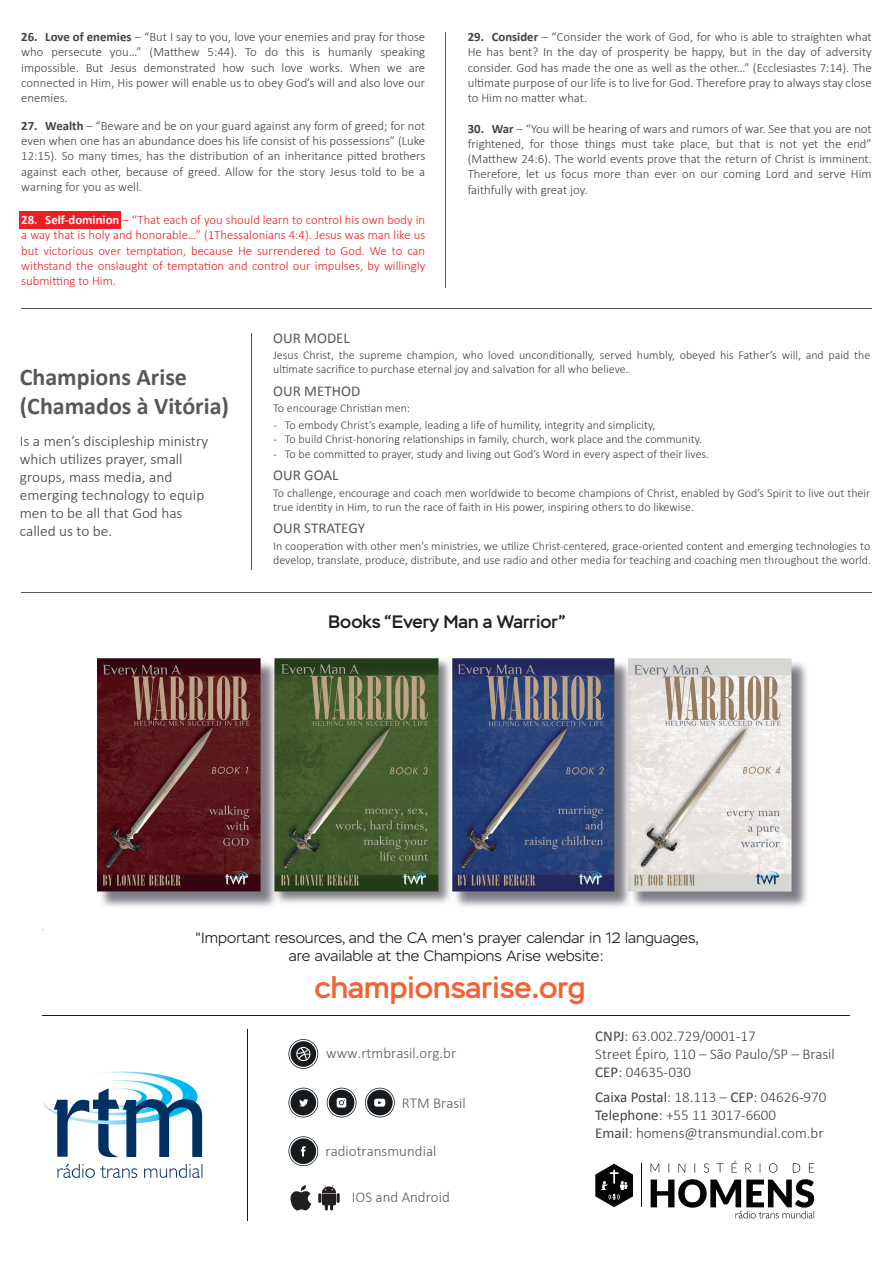
<style>
.page{position:relative;width:893px;height:1263px;background:#fff}
.page>*{position:absolute;margin:0;border:0;box-sizing:border-box;transform-origin:0 0}
.t1{font:500 30px "Stem";color:#f16336}
.t2{font:700 24px/28.8px "Calibri";color:#57585a}
.t3{font:500 18px "Stem";color:#231f20}
.t4{font:300 15px/18px "Calibri";color:#434143}
.t5{font:300 15px/18px "Calibri";color:#3e3e3f}
.t6{font:300 15px/18px "Stem";color:#231f20;text-align:center}
.t7{font:300 15px "Calibri";color:#58595b}
.t8{font:15px "Calibri";color:#57585a}
.t9{font:300 12.75px/15.3px "Calibri";color:#424043;text-align:justify}
.t10{font:300 12.75px/15.3px "Calibri";color:#ee1d23;text-align:justify}
.t11{font:300 12px/14.4px "Calibri";color:#3e3e3f}
.s1{font-weight:700}
.s2{font-weight:700;color:#fff}
.s3{font-weight:400}
</style>
<div class="page">
<div style="left:20px;top:212px;width:101px;height:17px;background:#ee1d23"></div>
<hr style="left:445px;top:32px;width:1px;height:255px;background:#58595b">
<hr style="left:21px;top:308px;width:851px;height:1px;background:#58595b">
<hr style="left:21px;top:592px;width:851px;height:1px;background:#58595b">
<hr style="left:251px;top:333px;width:1px;height:236px;background:#58595b">
<hr style="left:43px;top:1015px;width:807px;height:1px;background:#171b1d">
<hr style="left:247px;top:1029px;width:1px;height:191px;background:#171b1d">
<img style="left:98px;top:658px;width:709px;height:249px">
<svg style="left:58px;top:1164px;width:144px;height:14px"></svg>
<svg style="left:43px;top:1071px;width:159px;height:86px"></svg>
<svg style="left:651px;top:1161px;width:163px;height:11px"></svg>
<hr style="left:641px;top:1163px;width:1px;height:44px;background:#040503">
<svg style="left:595px;top:1164px;width:38px;height:43px"></svg>
<svg style="left:651px;top:1179px;width:163px;height:40px"></svg>
<svg style="left:318px;top:1185px;width:22px;height:25px"></svg>
<svg style="left:290px;top:1185px;width:21px;height:26px"></svg>
<svg style="left:288px;top:1136px;width:30px;height:30px"></svg>
<svg style="left:288px;top:1039px;width:30px;height:30px"></svg>
<svg style="left:288px;top:1088px;width:30px;height:29px"></svg>
<svg style="left:365px;top:1088px;width:30px;height:29px"></svg>
<svg style="left:327px;top:1088px;width:29px;height:29px"></svg>
<p class="t9" style="left:21px;top:29px;width:405px"><span class="s1">26. Love of enemies</span> – “But I say to you, love your enemies and pray for those who persecute you…” (Matthew 5:44). To do this is humanly speaking impossible. But Jesus demonstrated how such love works. When we are connected in Him, His power will enable us to obey God’s will and also love our enemies.</p>
<p class="t9" style="left:21px;top:118px;width:405px"><span class="s1">27. Wealth</span> – “Beware and be on your guard against any form of greed; for not even when one has an abundance does his life consist of his possessions” (Luke 12:15). So many times, has the distribution of an inheritance pitted brothers against each other, because of greed. Allow for the story Jesus told to be a warning for you as well.</p>
<p class="t10" style="left:21px;top:212px;width:405px"><span class="s2">28. Self-dominion</span> – “That each of you should learn to control his own body in a way that is holy and honorable…” (1Thessalonians 4:4). Jesus was man like us but victorious over temptation, because He surrendered to God. We to can withstand the onslaught of temptation and control our impulses, by willingly submitting to Him.</p>
<p class="t8" style="left:273px;top:328px;width:78px">OUR MODEL</p>
<p class="t9" style="left:468px;top:29px;width:406px"><span class="s1">29. Consider</span> – “Consider the work of God, for who is able to straighten what He has bent? In the day of prosperity be happy, but in the day of adversity consider. God has made the one as well as the other…” (Ecclesiastes 7:14). The ultimate purpose of our life is to live for God. Therefore pray to always stay close to Him no matter what.</p>
<p class="t9" style="left:468px;top:121px;width:406px"><span class="s1">30. War</span> – “You will be hearing of wars and rumors of war. See that you are not frightened, for those things must take place, but that is not yet the end” (Matthew 24:6). The world events prove that the return of Christ is imminent.<br>Therefore, let us focus more than ever on our coming Lord and serve Him faithfully with great joy.</p>
<h2 class="t2" style="left:20px;top:362px;width:211px">Champions Arise (Chamados à Vitória)</h2>
<p class="t5" style="left:20px;top:432px;width:190px">Is a men’s discipleship ministry which utilizes prayer, small groups, mass media, and emerging technology to equip men to be all that God has called us to be.</p>
<p class="t11" style="left:273px;top:348px;width:599px">Jesus Christ, the supreme champion, who loved unconditionally, served humbly, obeyed his Father’s will, and paid the ultimate sacrifice to purchase eternal joy and salvation for all who believe.</p>
<p class="t8" style="left:273px;top:381px;width:89px">OUR METHOD</p>
<p class="t11" style="left:273px;top:401px;width:138px">To encourage Christian men:</p>
<p class="t11" style="left:274px;top:418px;width:383px">- To embody Christ’s example, leading a life of humility, integrity and simplicity,</p>
<p class="t11" style="left:274px;top:432px;width:430px">- To build Christ-honoring relationships in family, church, work place and the community.</p>
<p class="t11" style="left:274px;top:446px;width:437px">- To be committed to prayer, study and living out God’s Word in every aspect of their lives.</p>
<p class="t8" style="left:273px;top:466px;width:67px">OUR GOAL</p>
<p class="t11" style="left:273px;top:485px;width:599px">To challenge, encourage and coach men worldwide to become champions of Christ, enabled by God’s Spirit to live out their true identity in Him, to run the race of faith in His power, inspiring others to do likewise.</p>
<p class="t11" style="left:273px;top:539px;width:599px">In cooperation with other men’s ministries, we utilize Christ-centered, grace-oriented content and emerging technologies to develop, translate, produce, distribute, and use radio and other media for teaching and coaching men throughout the world.</p>
<p class="t8" style="left:273px;top:519px;width:93px">OUR STRATEGY</p>
<h3 class="t3" style="left:328px;top:610px;width:239px">Books “Every Man a Warrior”</h3>
<p class="t6" style="left:195px;top:928px;width:505px">"Important resources, and the CA men's prayer calendar in 12 languages, are available at the Champions Arise website:</p>
<h1 class="t1" style="left:315px;top:969px;width:272px">championsarise.org</h1>
<p class="t7" style="left:326px;top:1044px;width:131px">www.rtmbrasil.org.br</p>
<p class="t7" style="left:402px;top:1093px;width:65px">RTM Brasil</p>
<p class="t7" style="left:325px;top:1142px;width:112px">radiotransmundial</p>
<p class="t7" style="left:352px;top:1187px;width:99px">IOS and Android</p>
<p class="t4" style="left:595px;top:1027px;width:241px"><span class="s3">CNPJ</span>: 63.002.729/0001-17<br>Street Épiro, 110 – São Paulo/SP – Brasil<br><span class="s3">CEP</span>: 04635-030</p>
<p class="t4" style="left:595px;top:1088px;width:233px"><span class="s3">Caixa Postal</span>: 18.113 – <span class="s3">CEP</span>: 04626-970<br><span class="s3">Telephone</span>: +55 11 3017-6600<br><span class="s3">Email</span>: homens@transmundial.com.br</p>
</div>
